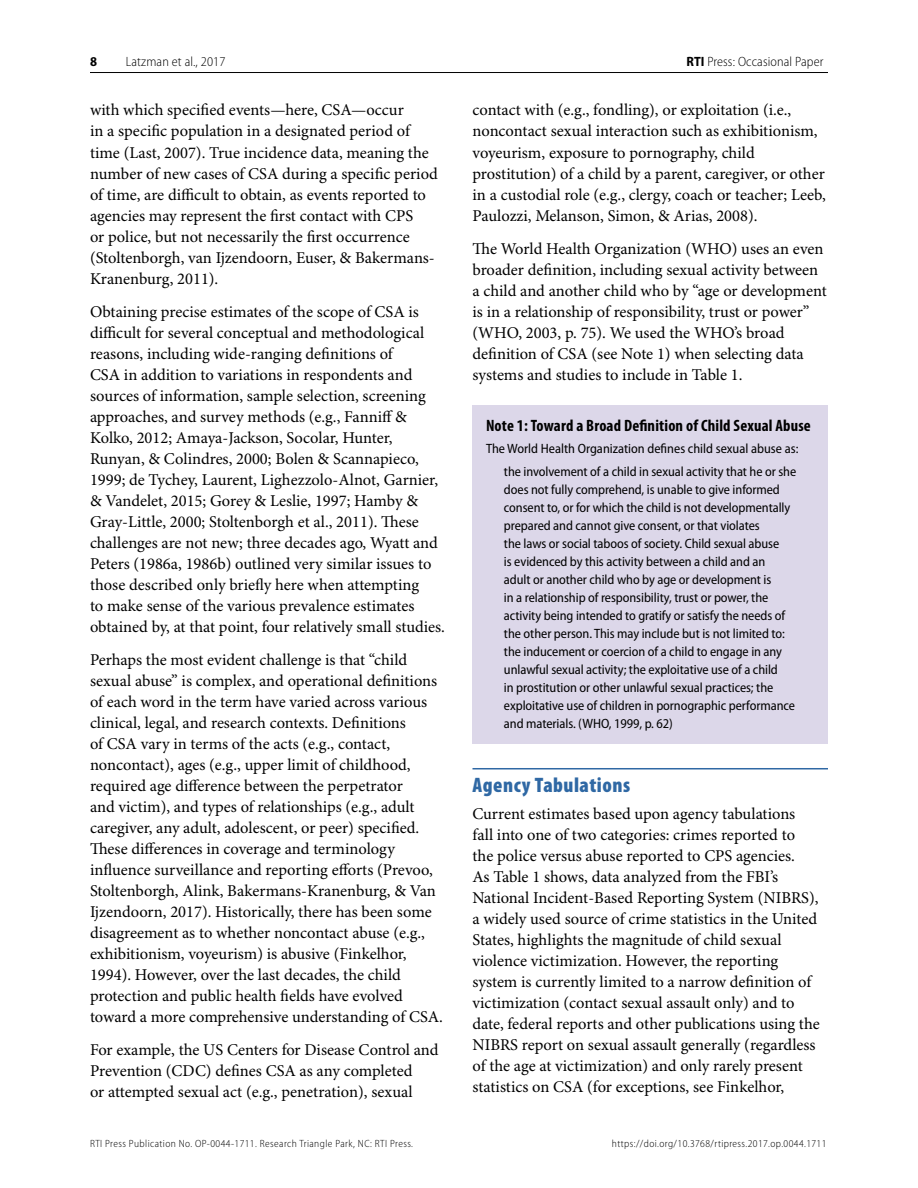
<style>
.page{position:relative;width:918px;height:1188px;background:#fff}
.page>*{position:absolute;margin:0;border:0;box-sizing:border-box;transform-origin:0 0}
.head1{font:900 condensed 21px "Myriad Pro";letter-spacing:.025em;color:#2f68a4}
.body-text{font:16.5px/21px "Minion Pro";color:#000}
.boxed-text-title{font:700 condensed 16.5px "Myriad Pro";letter-spacing:.01em;color:#000}
.boxed-text-pgraph{font:semi-condensed 13.5px/18px "Myriad Pro";letter-spacing:-.005em;color:#000}
.t1{font:300 semi-condensed 13.5px "Myriad Pro";letter-spacing:.01em;color:#000}
.t2{font:700 semi-condensed 13.5px "Myriad Pro";color:#000}
.t3{font:300 semi-condensed 10.5px "Myriad Pro";letter-spacing:.04em;color:#000}
.s1{font-weight:700}
</style>
<div class="page">
<hr style="left:90px;top:72px;width:738px;height:1px;background:#000">
<hr style="left:472px;top:768px;width:356px;height:1px;background:#2f68a4">
<div style="left:472px;top:405px;width:356px;height:339px;background:#dcd7e9"></div>
<p class="t2" style="left:90px;top:54px;width:8px">8</p>
<p class="t1" style="left:126px;top:54px;width:101px">Latzman et al., 2017</p>
<p class="t1" style="left:687px;top:54px;width:138px"><span class="s1">RTI</span> Press: Occasional Paper</p>
<p class="body-text" style="left:90px;top:100px;width:349px">with which specified events—here, CSA—occur<br>in a specific population in a designated period of time (Last, 2007). True incidence data, meaning the number of new cases of CSA during a specific period of time, are difficult to obtain, as events reported to agencies may represent the first contact with CPS<br>or police, but not necessarily the first occurrence (Stoltenborgh, van Ijzendoorn, Euser, &amp; Bakermans-Kranenburg, 2011).</p>
<p class="body-text" style="left:90px;top:301px;width:357px">Obtaining precise estimates of the scope of CSA is difficult for several conceptual and methodological reasons, including wide-ranging definitions of<br>CSA in addition to variations in respondents and sources of information, sample selection, screening approaches, and survey methods (e.g., Fanniff &amp; Kolko, 2012; Amaya-Jackson, Socolar, Hunter, Runyan, &amp; Colindres, 2000; Bolen &amp; Scannapieco, 1999; de Tychey, Laurent, Lighezzolo-Alnot, Garnier, &amp; Vandelet, 2015; Gorey &amp; Leslie, 1997; Hamby &amp; Gray-Little, 2000; Stoltenborgh et al., 2011). These challenges are not new; three decades ago, Wyatt and Peters (1986a, 1986b) outlined very similar issues to those described only briefly here when attempting<br>to make sense of the various prevalence estimates obtained by, at that point, four relatively small studies.</p>
<p class="body-text" style="left:90px;top:650px;width:354px">Perhaps the most evident challenge is that “child sexual abuse” is complex, and operational definitions of each word in the term have varied across various clinical, legal, and research contexts. Definitions<br>of CSA vary in terms of the acts (e.g., contact, noncontact), ages (e.g., upper limit of childhood, required age difference between the perpetrator<br>and victim), and types of relationships (e.g., adult caregiver, any adult, adolescent, or peer) specified.<br>These differences in coverage and terminology influence surveillance and reporting efforts (Prevoo, Stoltenborgh, Alink, Bakermans-Kranenburg, &amp; Van Ijzendoorn, 2017). Historically, there has been some disagreement as to whether noncontact abuse (e.g., exhibitionism, voyeurism) is abusive (Finkelhor, 1994). However, over the last decades, the child protection and public health fields have evolved toward a more comprehensive understanding of CSA.</p>
<p class="body-text" style="left:90px;top:1040px;width:350px">For example, the US Centers for Disease Control and<br>Prevention (CDC) defines CSA as any completed<br>or attempted sexual act (e.g., penetration), sexual</p>
<p class="body-text" style="left:472px;top:100px;width:355px">contact with (e.g., fondling), or exploitation (i.e., noncontact sexual interaction such as exhibitionism, voyeurism, exposure to pornography, child prostitution) of a child by a parent, caregiver, or other in a custodial role (e.g., clergy, coach or teacher; Leeb, Paulozzi, Melanson, Simon, &amp; Arias, 2008).</p>
<p class="body-text" style="left:472px;top:238px;width:356px">The World Health Organization (WHO) uses an even broader definition, including sexual activity between a child and another child who by “age or development is in a relationship of responsibility, trust or power” (WHO, 2003, p. 75). We used the WHO’s broad definition of CSA (see Note 1) when selecting data systems and studies to include in Table 1.</p>
<p class="boxed-text-title" style="left:486px;top:416px;width:326px">Note 1: Toward a Broad Definition of Child Sexual Abuse</p>
<p class="boxed-text-pgraph" style="left:486px;top:440px;width:314px">The World Health Organization defines child sexual abuse as:</p>
<p class="boxed-text-pgraph" style="left:504px;top:463px;width:294px">the involvement of a child in sexual activity that he or she does not fully comprehend, is unable to give informed consent to, or for which the child is not developmentally prepared and cannot give consent, or that violates<br>the laws or social taboos of society. Child sexual abuse<br>is evidenced by this activity between a child and an<br>adult or another child who by age or development is<br>in a relationship of responsibility, trust or power, the activity being intended to gratify or satisfy the needs of the other person. This may include but is not limited to: the inducement or coercion of a child to engage in any unlawful sexual activity; the exploitative use of a child<br>in prostitution or other unlawful sexual practices; the exploitative use of children in pornographic performance and materials. (WHO, 1999, p. 62)</p>
<p class="head1" style="left:472px;top:773px;width:159px">Agency Tabulations</p>
<p class="body-text" style="left:472px;top:804px;width:349px">Current estimates based upon agency tabulations fall into one of two categories: crimes reported to the police versus abuse reported to CPS agencies.<br>As Table 1 shows, data analyzed from the FBI’s National Incident-Based Reporting System (NIBRS), a widely used source of crime statistics in the United States, highlights the magnitude of child sexual violence victimization. However, the reporting system is currently limited to a narrow definition of victimization (contact sexual assault only) and to date, federal reports and other publications using the NIBRS report on sexual assault generally (regardless of the age at victimization) and only rarely present statistics on CSA (for exceptions, see Finkelhor,</p>
<p class="t3" style="left:90px;top:1138px;width:325px">RTI Press Publication No. OP-0044-1711. Research Triangle Park, NC: RTI Press.</p>
<p class="t3" style="left:612px;top:1138px;width:216px">https://doi.org/10.3768/rtipress.2017.op.0044.1711</p>
</div>
